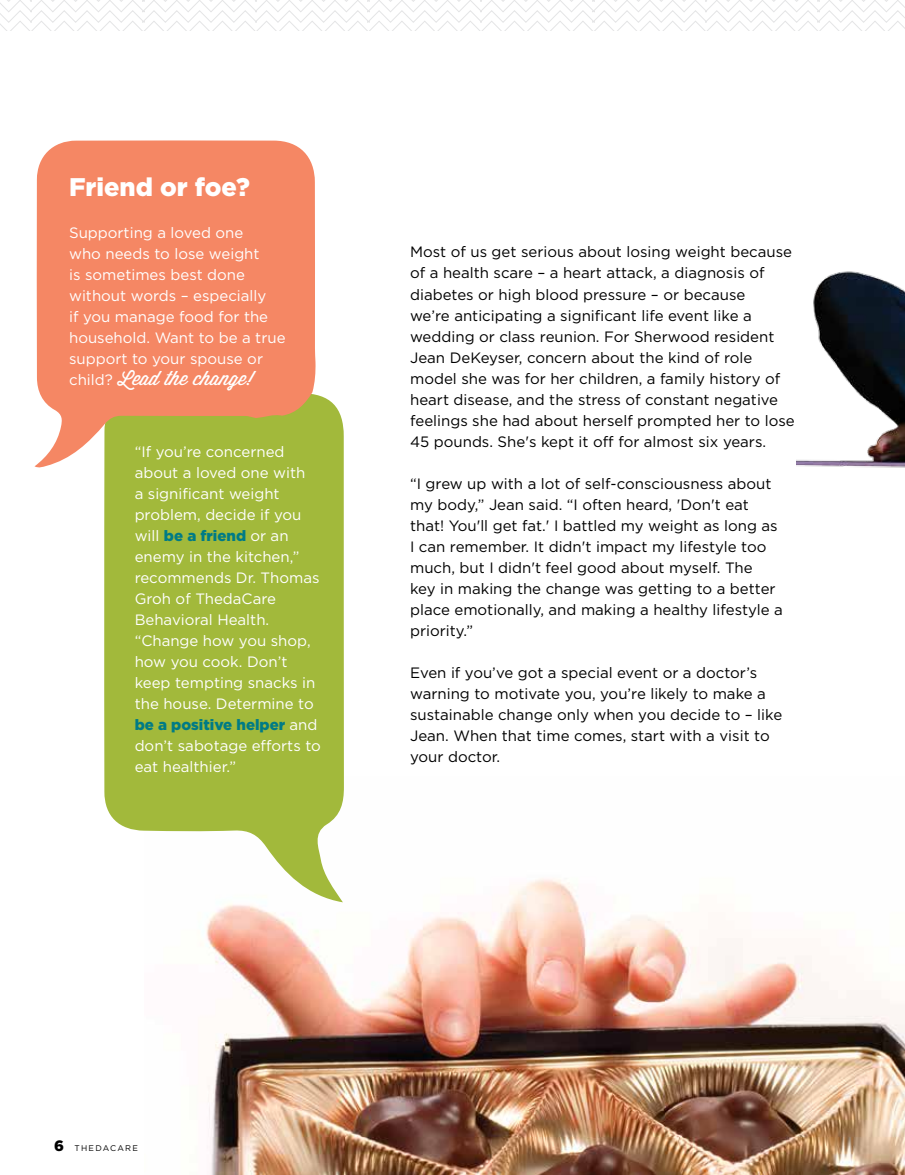
<style>
.page{position:relative;width:905px;height:1175px;background:#fff}
.page>*{position:absolute;margin:0;border:0;box-sizing:border-box;transform-origin:0 0}
.t1{font:900 25.5px "Gotham";color:#fff}
.t2{font:19.5px "Wisdom Script AI";color:#fff}
.t3{font:15px/21px "Gotham";color:#000}
.t4{font:15px/21px "Gotham";color:#fff}
.t5{font:8.25px "Gotham";letter-spacing:.15em;color:#000}
.s1{font-family:"Gotham";font-size:15px}
.s2{font-weight:900;color:#007b85}
.s3{font-weight:900;font-size:15px}
</style>
<div class="page">
<img style="left:796px;top:271px;width:108px;height:197px">
<img style="left:206px;top:878px;width:698px;height:296px">
<svg style="left:104px;top:394px;width:240px;height:508px;background:#afc257"></svg>
<svg style="left:34px;top:140px;width:282px;height:328px;background:#eb9265"></svg>
<svg style="left:0;top:0;width:904px;height:31px"></svg>
<h1 class="t1" style="left:69px;top:172px;width:182px">Friend or foe?</h1>
<p class="t4" style="left:69px;top:222px;width:218px">Supporting a loved one<br>who needs to lose weight<br>is sometimes best done without words – especially<br>if you manage food for the household. Want to be a true support to your spouse or</p>
<h2 class="t2" style="left:69px;top:363px;width:185px"><span class="s1">child?</span> Lead the change!</h2>
<p class="t4" style="left:135px;top:441px;width:188px">“If you’re concerned about a loved one with<br>a significant weight problem, decide if you will <span class="s2">be a friend</span> or an enemy in the kitchen,” recommends Dr. Thomas<br>Groh of ThedaCare<br>Behavioral Health. “Change how you shop, how you cook. Don’t keep tempting snacks in the house. Determine to <span class="s2">be a positive helper</span> and don’t sabotage efforts to eat healthier.”</p>
<p class="t3" style="left:410px;top:241px;width:386px">Most of us get serious about losing weight because of a health scare – a heart attack, a diagnosis of diabetes or high blood pressure – or because<br>we’re anticipating a significant life event like a wedding or class reunion. For Sherwood resident Jean DeKeyser, concern about the kind of role model she was for her children, a family history of heart disease, and the stress of constant negative feelings she had about herself prompted her to lose 45 pounds. She's kept it off for almost six years.</p>
<p class="t3" style="left:410px;top:472px;width:374px">“I grew up with a lot of self-consciousness about my body,” Jean said. “I often heard, 'Don't eat that! You'll get fat.' I battled my weight as long as I can remember. It didn't impact my lifestyle too much, but I didn't feel good about myself. The<br>key in making the change was getting to a better place emotionally, and making a healthy lifestyle a priority.”</p>
<p class="t3" style="left:410px;top:661px;width:373px">Even if you’ve got a special event or a doctor’s warning to motivate you, you’re likely to make a sustainable change only when you decide to – like Jean. When that time comes, start with a visit to your doctor.</p>
<p class="t5" style="left:54px;top:1143px;width:85px"><span class="s3">6</span> THEDACARE</p>
</div>
